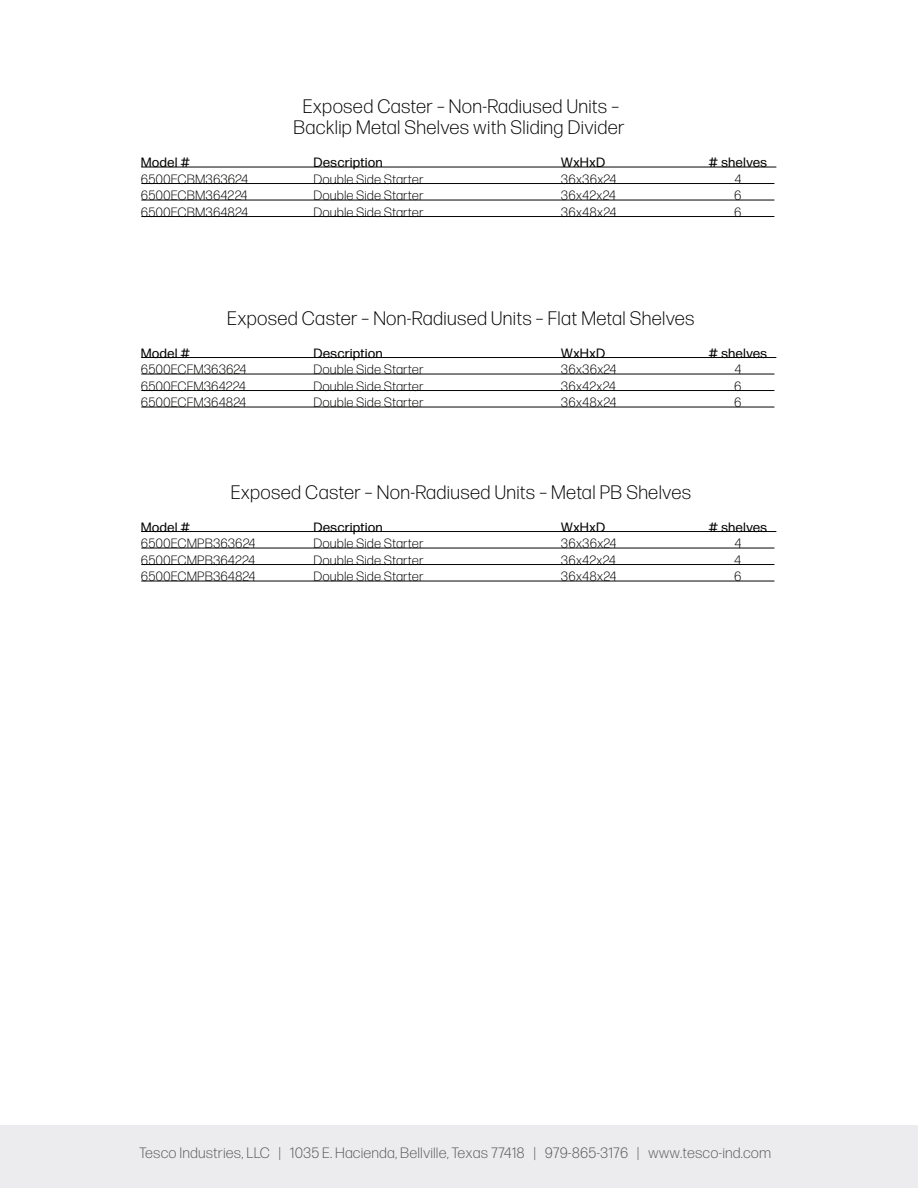
<style>
.page{position:relative;width:918px;height:1188px;background:#fff}
.page>*{position:absolute;margin:0;border:0;box-sizing:border-box;transform-origin:0 0}
.t1{font:300 19.5px/21px "Forma DJR Display";letter-spacing:.05em;color:#040503;text-align:center}
.t2{font:300 15px "Forma DJR Display";letter-spacing:.05em;color:#57585a}
.t3{font:300 13.5px "Forma DJR Display";letter-spacing:.05em;color:#040503}
.t4{font:13.5px "Forma DJR Display";letter-spacing:.05em;color:#040503}
</style>
<div class="page">
<div style="left:0;top:1125px;width:918px;height:63px;background:#ececee"></div>
<hr style="left:141px;top:167px;width:635px;height:1px;background:#040503">
<hr style="left:141px;top:183px;width:633px;height:1px;background:#040503">
<hr style="left:141px;top:200px;width:633px;height:1px;background:#040503">
<hr style="left:141px;top:216px;width:633px;height:1px;background:#040503">
<hr style="left:141px;top:357px;width:635px;height:1px;background:#040503">
<hr style="left:141px;top:374px;width:633px;height:1px;background:#040503">
<hr style="left:141px;top:390px;width:633px;height:1px;background:#040503">
<hr style="left:141px;top:407px;width:633px;height:1px;background:#040503">
<hr style="left:141px;top:531px;width:635px;height:1px;background:#040503">
<hr style="left:141px;top:548px;width:633px;height:1px;background:#040503">
<hr style="left:141px;top:564px;width:633px;height:1px;background:#040503">
<hr style="left:141px;top:581px;width:633px;height:1px;background:#040503">
<h1 class="t1" style="left:294px;top:95px;width:332px">Exposed Caster – Non-Radiused Units –<br>Backlip Metal Shelves with Sliding Divider</h1>
<p class="t4" style="left:141px;top:154px;width:50px">Model #</p>
<p class="t4" style="left:314px;top:154px;width:70px">Description</p>
<p class="t4" style="left:561px;top:154px;width:45px">WxHxD</p>
<p class="t4" style="left:709px;top:154px;width:60px"># shelves</p>
<p class="t3" style="left:141px;top:171px;width:108px">6500ECBM363624</p>
<p class="t3" style="left:314px;top:171px;width:111px">Double Side Starter</p>
<p class="t3" style="left:561px;top:171px;width:57px">36x36x24</p>
<p class="t3" style="left:735px;top:171px;width:8px">4</p>
<p class="t3" style="left:141px;top:187px;width:108px">6500ECBM364224</p>
<p class="t3" style="left:314px;top:187px;width:111px">Double Side Starter</p>
<p class="t3" style="left:561px;top:187px;width:56px">36x42x24</p>
<p class="t3" style="left:735px;top:187px;width:8px">6</p>
<p class="t3" style="left:141px;top:204px;width:108px">6500ECBM364824</p>
<p class="t3" style="left:314px;top:204px;width:111px">Double Side Starter</p>
<p class="t3" style="left:561px;top:204px;width:56px">36x48x24</p>
<p class="t3" style="left:735px;top:204px;width:8px">6</p>
<h1 class="t1" style="left:228px;top:307px;width:468px">Exposed Caster – Non-Radiused Units – Flat Metal Shelves</h1>
<p class="t4" style="left:141px;top:345px;width:50px">Model #</p>
<p class="t4" style="left:314px;top:345px;width:70px">Description</p>
<p class="t4" style="left:561px;top:345px;width:45px">WxHxD</p>
<p class="t4" style="left:709px;top:345px;width:60px"># shelves</p>
<p class="t3" style="left:141px;top:361px;width:106px">6500ECFM363624</p>
<p class="t3" style="left:314px;top:361px;width:111px">Double Side Starter</p>
<p class="t3" style="left:561px;top:361px;width:57px">36x36x24</p>
<p class="t3" style="left:735px;top:361px;width:8px">4</p>
<p class="t3" style="left:141px;top:378px;width:106px">6500ECFM364224</p>
<p class="t3" style="left:314px;top:378px;width:111px">Double Side Starter</p>
<p class="t3" style="left:561px;top:378px;width:56px">36x42x24</p>
<p class="t3" style="left:735px;top:378px;width:8px">6</p>
<p class="t3" style="left:141px;top:394px;width:106px">6500ECFM364824</p>
<p class="t3" style="left:314px;top:394px;width:111px">Double Side Starter</p>
<p class="t3" style="left:561px;top:394px;width:56px">36x48x24</p>
<p class="t3" style="left:735px;top:394px;width:8px">6</p>
<h1 class="t1" style="left:231px;top:481px;width:461px">Exposed Caster – Non-Radiused Units – Metal PB Shelves</h1>
<p class="t4" style="left:141px;top:519px;width:50px">Model #</p>
<p class="t4" style="left:314px;top:519px;width:70px">Description</p>
<p class="t4" style="left:561px;top:519px;width:45px">WxHxD</p>
<p class="t4" style="left:709px;top:519px;width:60px"># shelves</p>
<p class="t3" style="left:141px;top:535px;width:116px">6500ECMPB363624</p>
<p class="t3" style="left:314px;top:535px;width:111px">Double Side Starter</p>
<p class="t3" style="left:561px;top:535px;width:57px">36x36x24</p>
<p class="t3" style="left:735px;top:535px;width:8px">4</p>
<p class="t3" style="left:141px;top:552px;width:115px">6500ECMPB364224</p>
<p class="t3" style="left:314px;top:552px;width:111px">Double Side Starter</p>
<p class="t3" style="left:561px;top:552px;width:56px">36x42x24</p>
<p class="t3" style="left:141px;top:568px;width:116px">6500ECMPB364824</p>
<p class="t3" style="left:314px;top:568px;width:111px">Double Side Starter</p>
<p class="t3" style="left:561px;top:568px;width:56px">36x48x24</p>
<p class="t3" style="left:735px;top:568px;width:8px">6</p>
<p class="t2" style="left:140px;top:1144px;width:633px">Tesco Industries, LLC | 1035 E. Hacienda, Bellville, Texas 77418 | 979-865-3176 | www.tesco-ind.com</p>
</div>
